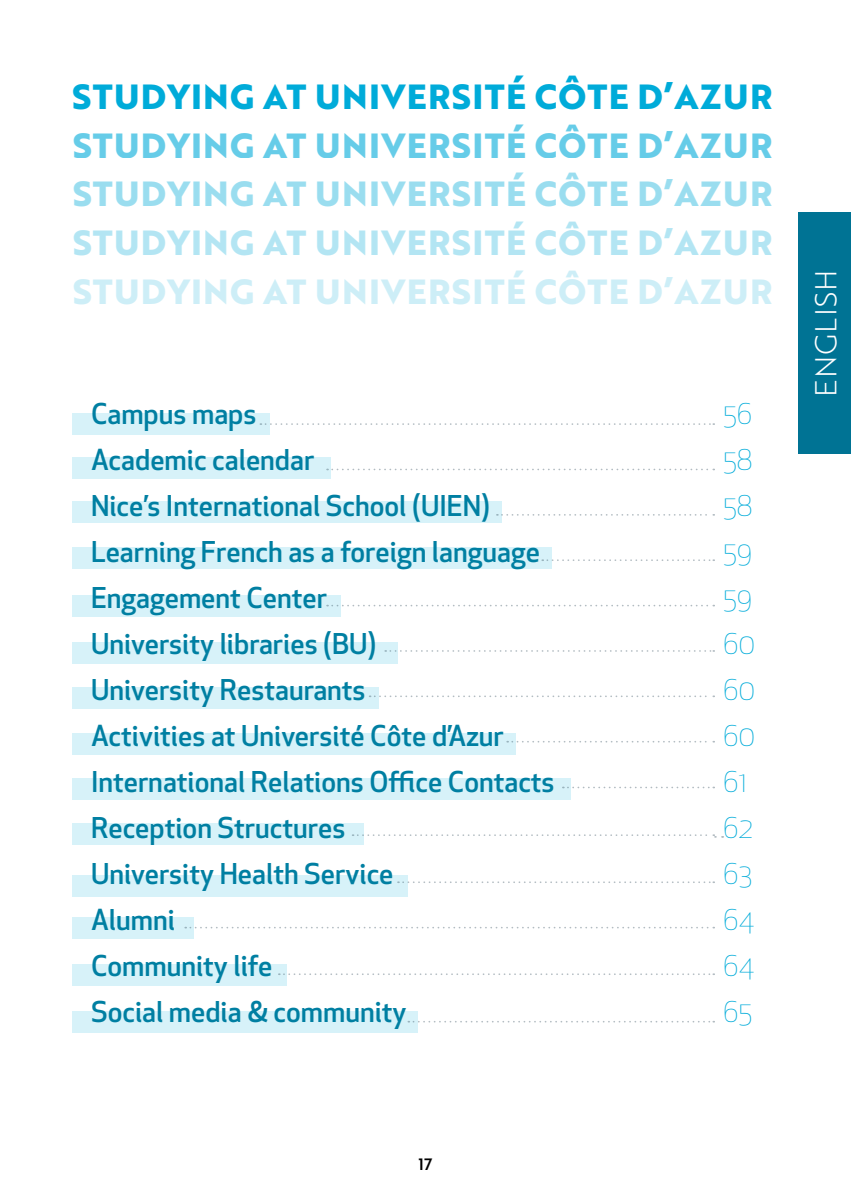
<style>
.page{position:relative;width:851px;height:1191px;background:#fff}
.page>*{position:absolute;margin:0;border:0;box-sizing:border-box;transform-origin:0 0}
.t1{font:700 34px/49px "Brother 1816 Extra";letter-spacing:.04em;color:#00abd9;text-align:justify}
.t2{font:29.4px "Brother 1816 Light";letter-spacing:.04em;color:#fff}
.t3{font:500 28px/46px "Apex New";color:#007fa2}
.t4{font:300 28px/46px "Apex New";color:#00abd9}
.t5{font:16px "Brother 1816 Medium";color:#000}
</style>
<div class="page">
<div style="left:798px;top:213px;width:52px;height:241px;background:#007394"></div>
<div style="left:72px;top:413px;width:197px;height:22px;background:#d7f2f9"></div>
<div style="left:72px;top:457px;width:258px;height:22px;background:#d7f2f9"></div>
<div style="left:72px;top:501px;width:429px;height:22px;background:#d7f2f9"></div>
<div style="left:72px;top:547px;width:479px;height:21px;background:#d7f2f9"></div>
<div style="left:72px;top:595px;width:268px;height:21px;background:#d7f2f9"></div>
<div style="left:72px;top:642px;width:325px;height:21px;background:#d7f2f9"></div>
<div style="left:72px;top:687px;width:306px;height:22px;background:#d7f2f9"></div>
<div style="left:72px;top:823px;width:291px;height:22px;background:#d7f2f9"></div>
<div style="left:72px;top:874px;width:335px;height:22px;background:#d7f2f9"></div>
<div style="left:72px;top:917px;width:122px;height:22px;background:#d7f2f9"></div>
<div style="left:72px;top:964px;width:215px;height:22px;background:#d7f2f9"></div>
<div style="left:72px;top:732px;width:444px;height:22px;background:#d7f2f9"></div>
<div style="left:72px;top:778px;width:498px;height:22px;background:#d7f2f9"></div>
<div style="left:72px;top:1010px;width:345px;height:22px;background:#d7f2f9"></div>
<svg style="left:398px;top:881px;width:316px;height:2px"></svg>
<svg style="left:542px;top:559px;width:172px;height:2px"></svg>
<svg style="left:327px;top:468px;width:387px;height:2px"></svg>
<svg style="left:185px;top:926px;width:529px;height:2px"></svg>
<svg style="left:408px;top:1020px;width:306px;height:2px"></svg>
<svg style="left:279px;top:973px;width:435px;height:2px"></svg>
<svg style="left:385px;top:650px;width:329px;height:2px"></svg>
<svg style="left:260px;top:423px;width:454px;height:2px"></svg>
<svg style="left:562px;top:786px;width:152px;height:2px"></svg>
<svg style="left:327px;top:605px;width:387px;height:1px"></svg>
<svg style="left:369px;top:695px;width:345px;height:2px"></svg>
<svg style="left:352px;top:834px;width:371px;height:3px"></svg>
<svg style="left:497px;top:514px;width:217px;height:2px"></svg>
<svg style="left:507px;top:741px;width:207px;height:1px"></svg>
<p class="t1" style="left:72px;top:71px;width:701px">STUDYING AT UNIVERSITÉ CÔTE D’AZUR STUDYING AT UNIVERSITÉ CÔTE D’AZUR STUDYING AT UNIVERSITÉ CÔTE D’AZUR STUDYING AT UNIVERSITÉ CÔTE D’AZUR STUDYING AT UNIVERSITÉ CÔTE D’AZUR</p>
<p class="t3" style="left:91px;top:390px;width:465px">Campus maps<br>Academic calendar<br>Nice’s International School (UIEN)<br>Learning French as a foreign language<br>Engagement Center<br>University libraries (BU)<br>University Restaurants<br>Activities at Université Côte d’Azur<br>International Relations Office Contacts<br>Reception Structures<br>University Health Service<br>Alumni<br>Community life<br>Social media &amp; community</p>
<p class="t4" style="left:723px;top:391px;width:34px">56<br>58<br>58<br>59<br>59<br>60<br>60<br>60<br>61<br>62<br>63<br>64<br>64<br>65</p>
<p class="t2" style="left:804px;top:397px;width:129px;rotate:-90deg">ENGLISH</p>
<p class="t5" style="left:418px;top:1152px;width:16px">17</p>
</div>
